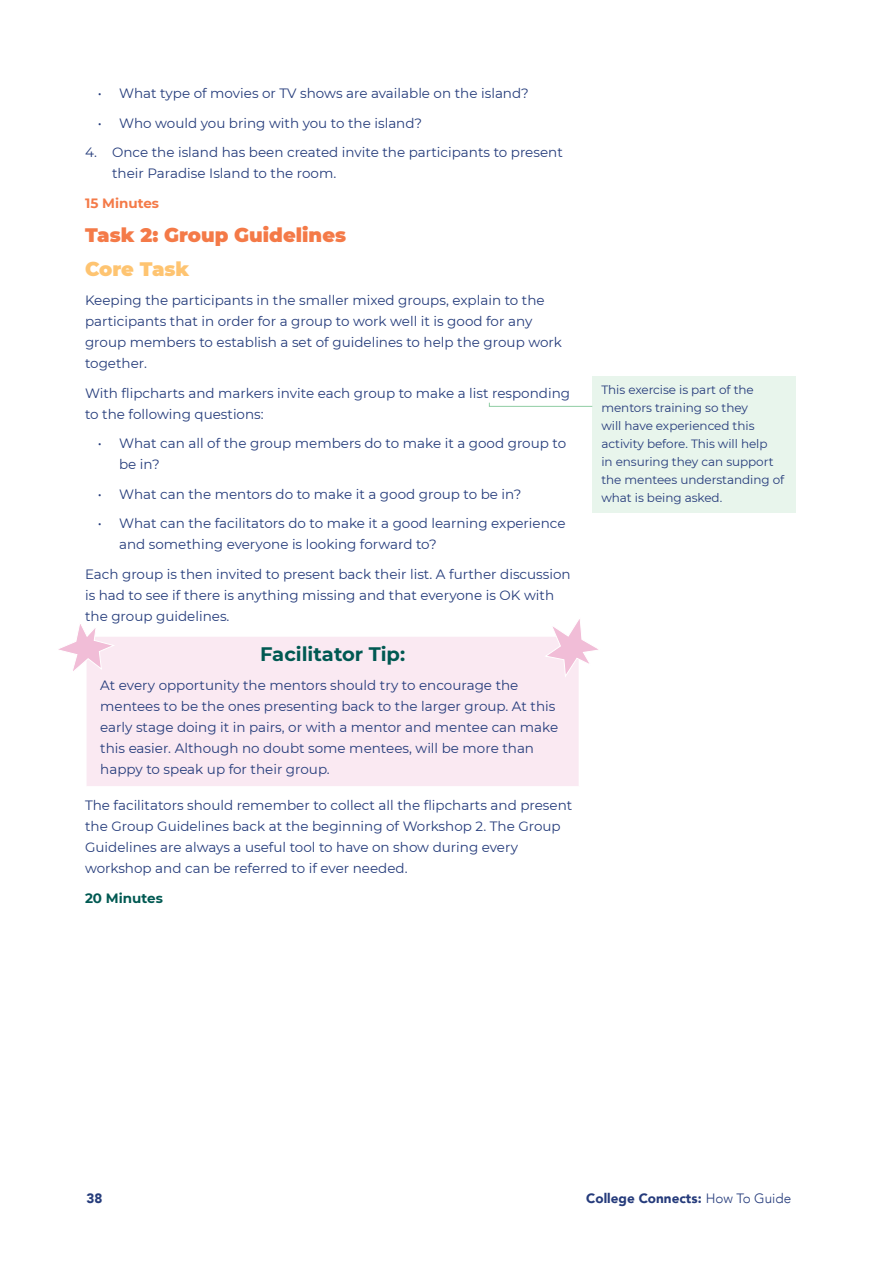
<style>
.page{position:relative;width:893px;height:1263px;background:#fff}
.page>*{position:absolute;margin:0;border:0;box-sizing:border-box;transform-origin:0 0}
.t1{font:900 19.5px "Montserrat";color:#f47a48}
.t2{font:700 19.5px "Montserrat";color:#005952}
.t3{font:900 19.5px "Montserrat";letter-spacing:-.005em;color:#fec471}
.t4{font:13.5px/21px "Montserrat";color:#253c7b}
.t5{font:900 13.5px "Avenir";color:#253b7b}
.t6{font:700 13.5px "Montserrat";color:#f47a48}
.t7{font:700 13.5px "Montserrat";color:#005952}
.t8{font:900 13.5px "Avenir";color:#253c7b}
.t9{font:12px/18px "Montserrat";letter-spacing:-.005em;color:#253b7b}
.s1{font-weight:300}
</style>
<div class="page">
<div style="left:592px;top:376px;width:204px;height:136px;background:#e8f5ec"></div>
<div style="left:86px;top:636px;width:493px;height:151px;background:#fae9f2"></div>
<hr style="left:85px;top:635px;width:495px;height:2px;background:#fff">
<hr style="left:85px;top:637px;width:2px;height:149px;background:#fff">
<hr style="left:85px;top:786px;width:495px;height:2px;background:#fff">
<svg style="left:489px;top:402px;width:104px;height:5px"></svg>
<svg style="left:58px;top:624px;width:56px;height:47px"></svg>
<svg style="left:545px;top:619px;width:53px;height:58px"></svg>
<p class="t4" style="left:98px;top:82px;width:433px">• What type of movies or TV shows are available on the island?</p>
<p class="t4" style="left:98px;top:112px;width:326px">• Who would you bring with you to the island?</p>
<p class="t4" style="left:112px;top:141px;width:452px;text-indent:-27px">4. Once the island has been created invite the participants to present their Paradise Island to the room.</p>
<p class="t6" style="left:85px;top:193px;width:76px">15 Minutes</p>
<h1 class="t1" style="left:85px;top:220px;width:263px">Task 2: Group Guidelines</h1>
<h1 class="t3" style="left:85px;top:254px;width:106px">Core Task</h1>
<p class="t4" style="left:85px;top:289px;width:478px">Keeping the participants in the smaller mixed groups, explain to the participants that in order for a group to work well it is good for any group members to establish a set of guidelines to help the group work together.</p>
<p class="t4" style="left:85px;top:382px;width:487px">With flipcharts and markers invite each group to make a list responding to the following questions:</p>
<p class="t4" style="left:119px;top:432px;width:449px;text-indent:-21px">• What can all of the group members do to make it a good group to be in?</p>
<p class="t4" style="left:98px;top:483px;width:425px">• What can the mentors do to make it a good group to be in?</p>
<p class="t4" style="left:119px;top:512px;width:448px;text-indent:-21px">• What can the facilitators do to make it a good learning experience and something everyone is looking forward to?</p>
<p class="t4" style="left:85px;top:563px;width:487px">Each group is then invited to present back their list. A further discussion is had to see if there is anything missing and that everyone is OK with the group guidelines.</p>
<h1 class="t2" style="left:260px;top:640px;width:147px">Facilitator Tip:</h1>
<p class="t4" style="left:100px;top:675px;width:459px">At every opportunity the mentors should try to encourage the mentees to be the ones presenting back to the larger group. At this early stage doing it in pairs, or with a mentor and mentee can make this easier. Although no doubt some mentees, will be more than happy to speak up for their group.</p>
<p class="t4" style="left:85px;top:794px;width:489px">The facilitators should remember to collect all the flipcharts and present the Group Guidelines back at the beginning of Workshop 2. The Group Guidelines are always a useful tool to have on show during every workshop and can be referred to if ever needed.</p>
<p class="t7" style="left:85px;top:888px;width:79px">20 Minutes</p>
<p class="t9" style="left:601px;top:381px;width:184px">This exercise is part of the mentors training so they<br>will have experienced this activity before. This will help<br>in ensuring they can support the mentees understanding of what is being asked.</p>
<p class="t8" style="left:86px;top:1187px;width:17px">38</p>
<p class="t5" style="left:586px;top:1187px;width:207px">College Connects: <span class="s1">How To Guide</span></p>
</div>
